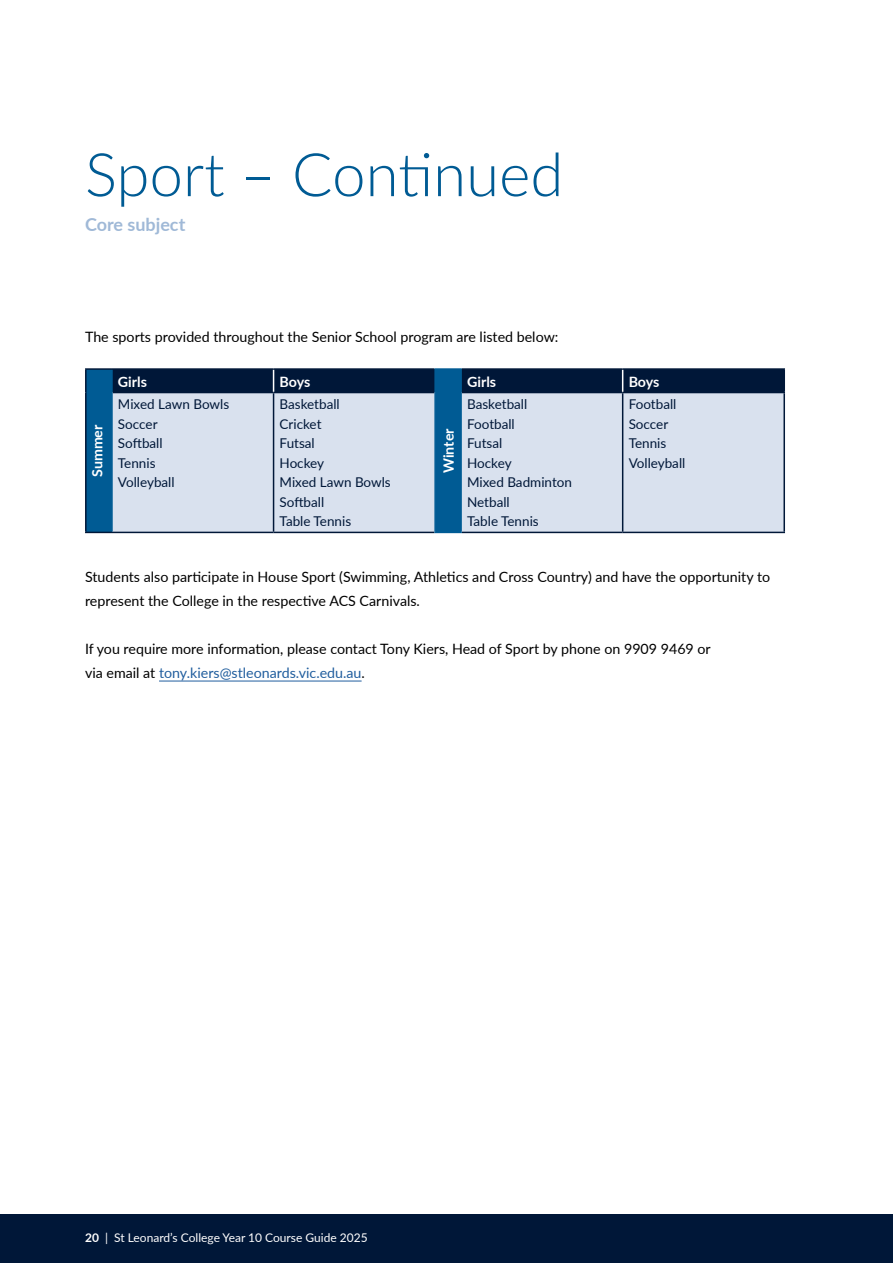
<style>
.page{position:relative;width:893px;height:1263px;background:#fff}
.page>*{position:absolute;margin:0;border:0;box-sizing:border-box;transform-origin:0 0}
.t1{font:300 60px "Lato";color:#005b94}
.t2{font:700 18px "Lato";color:#a0b9d7}
.t3{font:14.25px/24px "Lato";color:#000}
.t4{font:700 14.25px "Lato";color:#fff}
.t5{font:13.5px/19.5px "Lato";color:#001738}
.t6{font:12px "Lato";color:#fff}
.s1{color:#215e9e}
.s2{font-weight:700}
</style>
<div class="page">
<div style="left:0;top:1214px;width:893px;height:49px;background:#001738"></div>
<hr style="left:159px;top:681px;width:203px;height:1px;background:#215e9e">
<div style="left:87px;top:370px;width:24px;height:162px;background:#005b94"></div>
<div style="left:113px;top:392px;width:670px;height:140px;background:#d9e1ee"></div>
<hr style="left:112px;top:368px;width:162px;height:2px;background:#001738">
<hr style="left:274px;top:368px;width:160px;height:2px;background:#001738">
<hr style="left:462px;top:368px;width:161px;height:2px;background:#001738">
<hr style="left:623px;top:368px;width:162px;height:2px;background:#001738">
<hr style="left:783px;top:370px;width:2px;height:22px;background:#001738">
<hr style="left:113px;top:392px;width:161px;height:1px;background:#001738">
<hr style="left:274px;top:392px;width:160px;height:1px;background:#001738">
<hr style="left:273px;top:393px;width:1px;height:139px;background:#001738">
<hr style="left:462px;top:392px;width:161px;height:1px;background:#001738">
<hr style="left:623px;top:392px;width:162px;height:1px;background:#001738">
<hr style="left:622px;top:393px;width:1px;height:139px;background:#001738">
<hr style="left:783px;top:393px;width:2px;height:139px;background:#001738">
<hr style="left:112px;top:532px;width:162px;height:1px;background:#001738">
<hr style="left:274px;top:532px;width:160px;height:1px;background:#001738">
<hr style="left:462px;top:532px;width:161px;height:1px;background:#001738">
<hr style="left:623px;top:532px;width:162px;height:1px;background:#001738">
<hr style="left:111px;top:370px;width:2px;height:22px;background:#005b94">
<hr style="left:111px;top:392px;width:2px;height:140px;background:#005b94">
<hr style="left:434px;top:368px;width:28px;height:2px;background:#005b94">
<hr style="left:434px;top:392px;width:2px;height:140px;background:#005b94">
<hr style="left:460px;top:392px;width:2px;height:140px;background:#005b94">
<svg style="left:434px;top:532px;width:28px;height:1px"></svg>
<hr style="left:85px;top:368px;width:27px;height:2px;background:#001738">
<hr style="left:85px;top:370px;width:2px;height:22px;background:#001738">
<hr style="left:85px;top:392px;width:2px;height:140px;background:#001738">
<svg style="left:85px;top:532px;width:27px;height:1px"></svg>
<div style="left:112px;top:369px;width:671px;height:23px;background:#001738"></div>
<h1 class="t1" style="left:85px;top:133px;width:480px">Sport – Continued</h1>
<p class="t2" style="left:85px;top:212px;width:102px">Core subject</p>
<p class="t3" style="left:85px;top:324px;width:475px">The sports provided throughout the Senior School program are listed below:</p>
<p class="t4" style="left:118px;top:371px;width:31px">Girls</p>
<p class="t4" style="left:280px;top:371px;width:32px">Boys</p>
<p class="t4" style="left:467px;top:371px;width:31px">Girls</p>
<p class="t4" style="left:629px;top:371px;width:32px">Boys</p>
<p class="t5" style="left:118px;top:394px;width:113px">Mixed Lawn Bowls<br>Soccer<br>Softball<br>Tennis<br>Volleyball</p>
<p class="t5" style="left:280px;top:394px;width:113px">Basketball<br>Cricket<br>Futsal<br>Hockey<br>Mixed Lawn Bowls<br>Softball<br>Table Tennis</p>
<p class="t5" style="left:467px;top:394px;width:106px">Basketball<br>Football<br>Futsal<br>Hockey<br>Mixed Badminton<br>Netball<br>Table Tennis</p>
<p class="t5" style="left:629px;top:394px;width:58px">Football<br>Soccer<br>Tennis<br>Volleyball</p>
<p class="t4" style="left:87px;top:477px;width:54px;rotate:-90deg">Summer</p>
<p class="t4" style="left:438px;top:473px;width:46px;rotate:-90deg">Winter</p>
<p class="t3" style="left:85px;top:564px;width:687px">Students also participate in House Sport (Swimming, Athletics and Cross Country) and have the opportunity to represent the College in the respective ACS Carnivals.</p>
<p class="t3" style="left:85px;top:636px;width:627px">If you require more information, please contact Tony Kiers, Head of Sport by phone on 9909 9469 or via email at <span class="s1">tony.kiers@stleonards.vic.edu.au</span>.</p>
<p class="t6" style="left:85px;top:1229px;width:284px"><span class="s2">20</span> | St Leonard’s College Year 10 Course Guide 2025</p>
</div>
